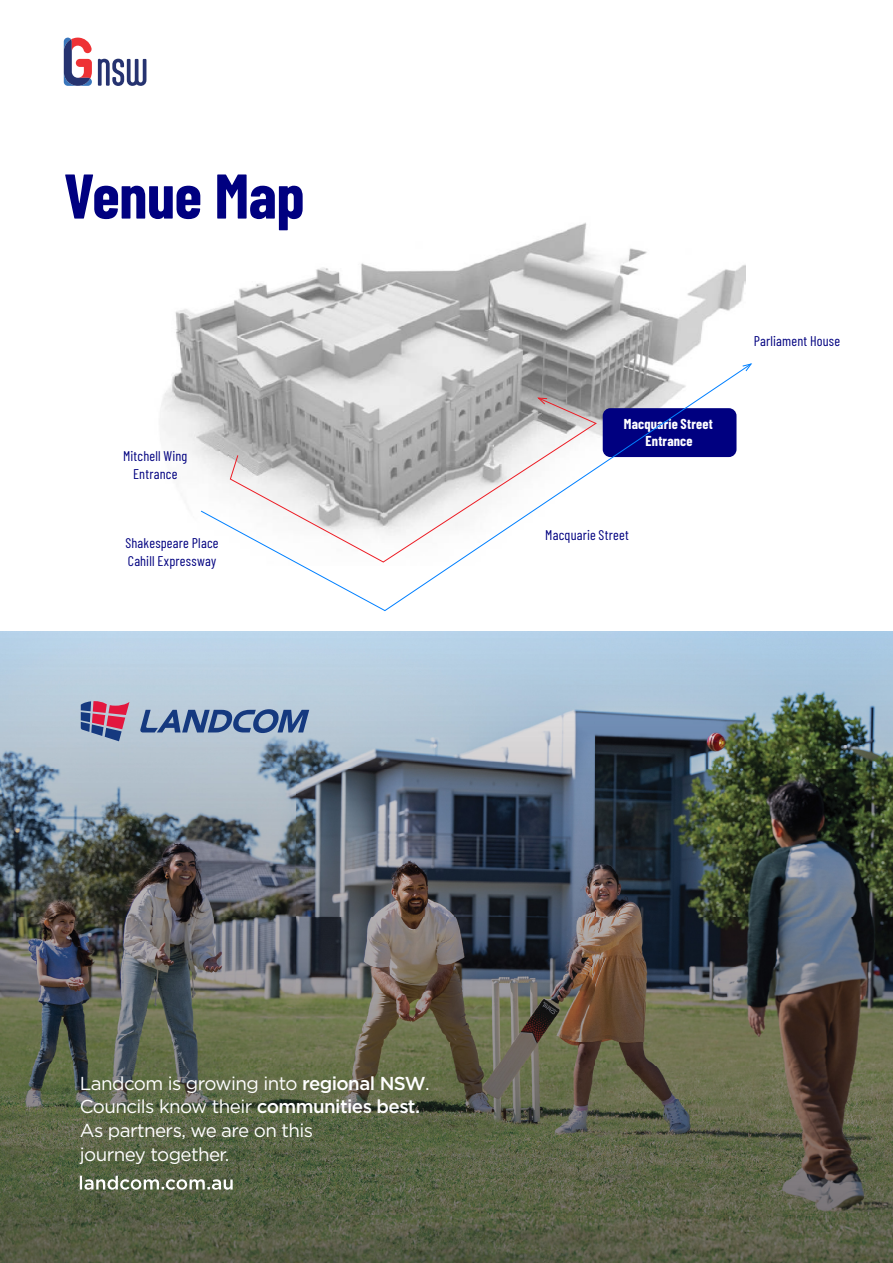
<style>
.page{position:relative;width:893px;height:1263px;background:#fff}
.page>*{position:absolute;margin:0;border:0;box-sizing:border-box;transform-origin:0 0}
.t1{font:700 63px "Barlow Condensed";letter-spacing:-.01em;color:#000080}
.t2{font:18.75px/23.9px "Gotham";letter-spacing:-.03em;color:#fff}
.t3{font:14.1px/17.9px "Barlow Condensed";letter-spacing:.015em;color:#000080;text-align:center}
.t4{font:700 14.1px/17.9px "Barlow Condensed";letter-spacing:.01em;color:#fff;text-align:center}
.s1{font-weight:500}
</style>
<div class="page">
<img style="left:161px;top:222px;width:584px;height:242px">
<img style="left:0;top:631px;width:893px;height:632px">
<svg style="left:80px;top:1176px;width:153px;height:14px"></svg>
<svg style="left:81px;top:701px;width:48px;height:40px;background:#9d6c90"></svg>
<svg style="left:140px;top:709px;width:169px;height:24px;background:#6a84ac"></svg>
<svg style="left:201px;top:363px;width:546px;height:248px"></svg>
<svg style="left:742px;top:363px;width:10px;height:8px"></svg>
<svg style="left:64px;top:38px;width:28px;height:48px"></svg>
<svg style="left:98px;top:59px;width:48px;height:27px"></svg>
<h1 class="t1" style="left:64px;top:151px;width:242px">Venue Map</h1>
<p class="t3" style="left:123px;top:446px;width:66px">Mitchell Wing<br>Entrance</p>
<p class="t3" style="left:125px;top:533px;width:95px;text-align:left">Shakespeare Place<br>Cahill Expressway</p>
<p class="t4" style="left:624px;top:414px;width:90px">Macquarie Street<br>Entrance</p>
<p class="t3" style="left:545px;top:525px;width:85px">Macquarie Street</p>
<p class="t3" style="left:754px;top:331px;width:88px">Parliament House</p>
<p class="t2" style="left:80px;top:1070px;width:352px">Landcom is growing into <span class="s1">regional NSW</span>.<br>Councils know their <span class="s1">communities best.<br></span>As partners, we are on this<br>journey together.</p>
</div>
